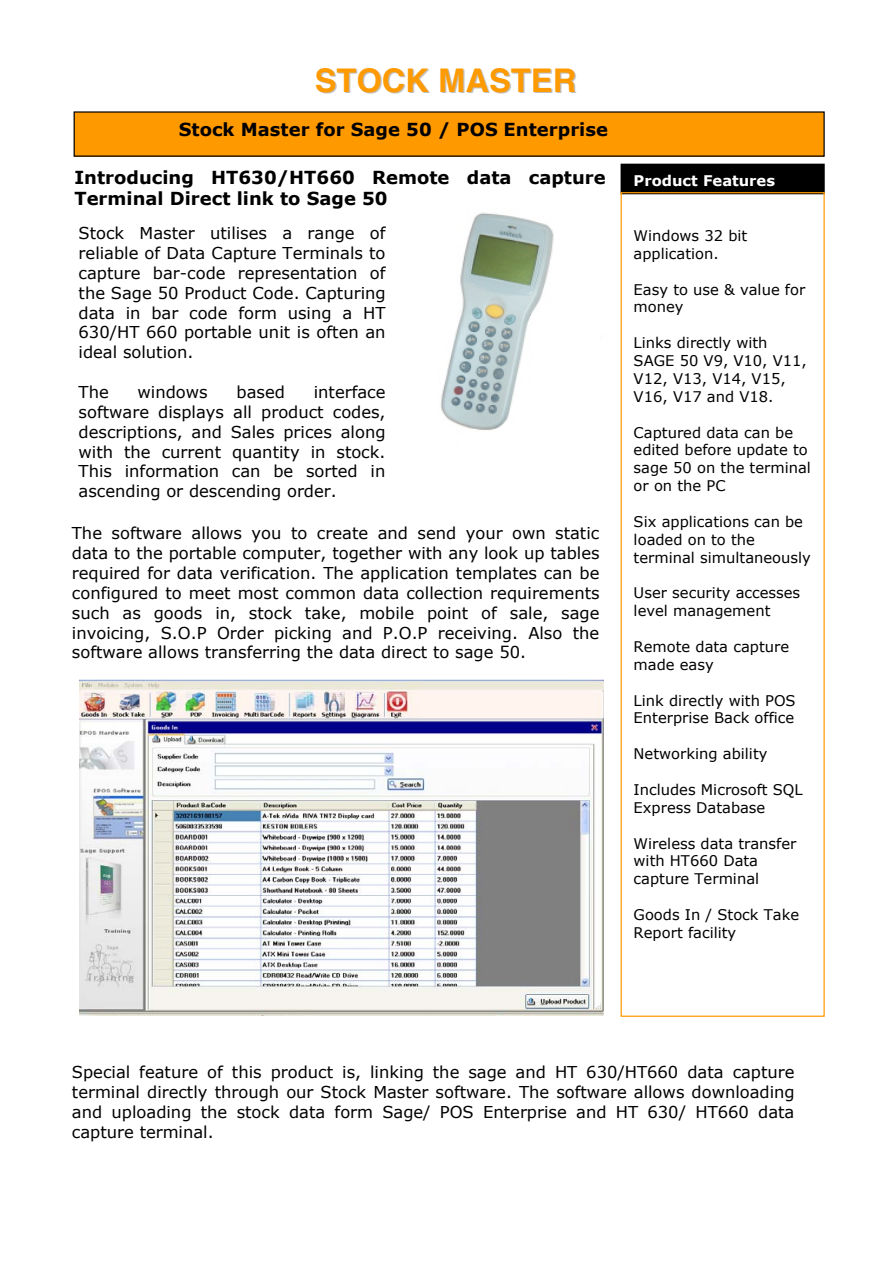
<style>
.page{position:relative;width:893px;height:1263px;background:#fff}
.page>*{position:absolute;margin:0;border:0;box-sizing:border-box;transform-origin:0 0}
.t1{font:700 32.7px "Helvetica";color:#ff9a00}
.t2{font:700 18px/21.6px "Verdana";color:#000}
.t3{font:16.35px/19.8px "Verdana";color:#000;text-align:justify}
.t4{font:14.7px/17.9px "Verdana";color:#000}
.t5{font:700 14.7px "Verdana";color:#fff}
</style>
<div class="page">
<img style="left:80px;top:680px;width:524px;height:335px">
<div style="left:621px;top:164px;width:203px;height:30px;background:#000"></div>
<div style="left:59px;top:516px;width:553px;height:164px;border:1px solid #fff"></div>
<img style="left:440px;top:212px;width:114px;height:218px">
<div style="left:621px;top:192px;width:204px;height:825px;border:1px solid #f90"></div>
<div style="left:74px;top:112px;width:750px;height:44px;background:#f90"></div>
<h1 class="t1" style="left:315px;top:51px;width:263px">STOCK MASTER</h1>
<p class="t2" style="left:179px;top:118px;width:431px">Stock Master for Sage 50 / POS Enterprise</p>
<p class="t2" style="left:74px;top:166px;width:533px">Introducing HT630/HT660 Remote data capture<br>Terminal Direct link to Sage 50</p>
<p class="t5" style="left:634px;top:171px;width:143px">Product Features</p>
<p class="t3" style="left:79px;top:223px;width:309px">Stock Master utilises a range of reliable of Data Capture Terminals to capture bar-code representation of the Sage 50 Product Code. Capturing data in bar code form using a HT 630/HT 660 portable unit is often an ideal solution.</p>
<p class="t3" style="left:79px;top:382px;width:32px">The</p>
<p class="t3" style="left:138px;top:382px;width:72px">windows</p>
<p class="t3" style="left:237px;top:382px;width:50px">based</p>
<p class="t4" style="left:634px;top:226px;width:115px">Windows 32 bit application.</p>
<p class="t4" style="left:634px;top:280px;width:173px">Easy to use &amp; value for money</p>
<p class="t4" style="left:634px;top:333px;width:175px">Links directly with<br>SAGE 50 V9, V10, V11,<br>V12, V13, V14, V15,<br>V16, V17 and V18.</p>
<p class="t4" style="left:634px;top:423px;width:179px">Captured data can be edited before update to sage 50 on the terminal or on the PC</p>
<p class="t4" style="left:634px;top:512px;width:179px">Six applications can be loaded on to the terminal simultaneously</p>
<p class="t4" style="left:634px;top:584px;width:168px">User security accesses level management</p>
<p class="t4" style="left:634px;top:637px;width:157px">Remote data capture made easy</p>
<p class="t4" style="left:634px;top:691px;width:163px">Link directly with POS<br>Enterprise Back office</p>
<p class="t4" style="left:634px;top:744px;width:135px">Networking ability</p>
<p class="t4" style="left:634px;top:780px;width:171px">Includes Microsoft SQL<br>Express Database</p>
<p class="t4" style="left:634px;top:834px;width:164px">Wireless data transfer with HT660 Data capture Terminal</p>
<p class="t4" style="left:634px;top:905px;width:167px">Goods In / Stock Take<br>Report facility</p>
<p class="t3" style="left:79px;top:382px;width:308px;text-indent:235px">interface software displays all product codes, descriptions, and Sales prices along with the current quantity in stock.<br>This information can be sorted in ascending or descending order.</p>
<p class="t3" style="left:72px;top:523px;width:529px">The software allows you to create and send your own static data to the portable computer, together with any look up tables required for data verification. The application templates can be configured to meet most common data collection requirements such as goods in, stock take, mobile point of sale, sage invoicing, S.O.P Order picking and P.O.P receiving. Also the software allows transferring the data direct to sage 50.</p>
<p class="t3" style="left:72px;top:1062px;width:724px">Special feature of this product is, linking the sage and HT 630/HT660 data capture terminal directly through our Stock Master software. The software allows downloading and uploading the stock data form Sage/ POS Enterprise and HT 630/ HT660 data capture terminal.</p>
</div>
